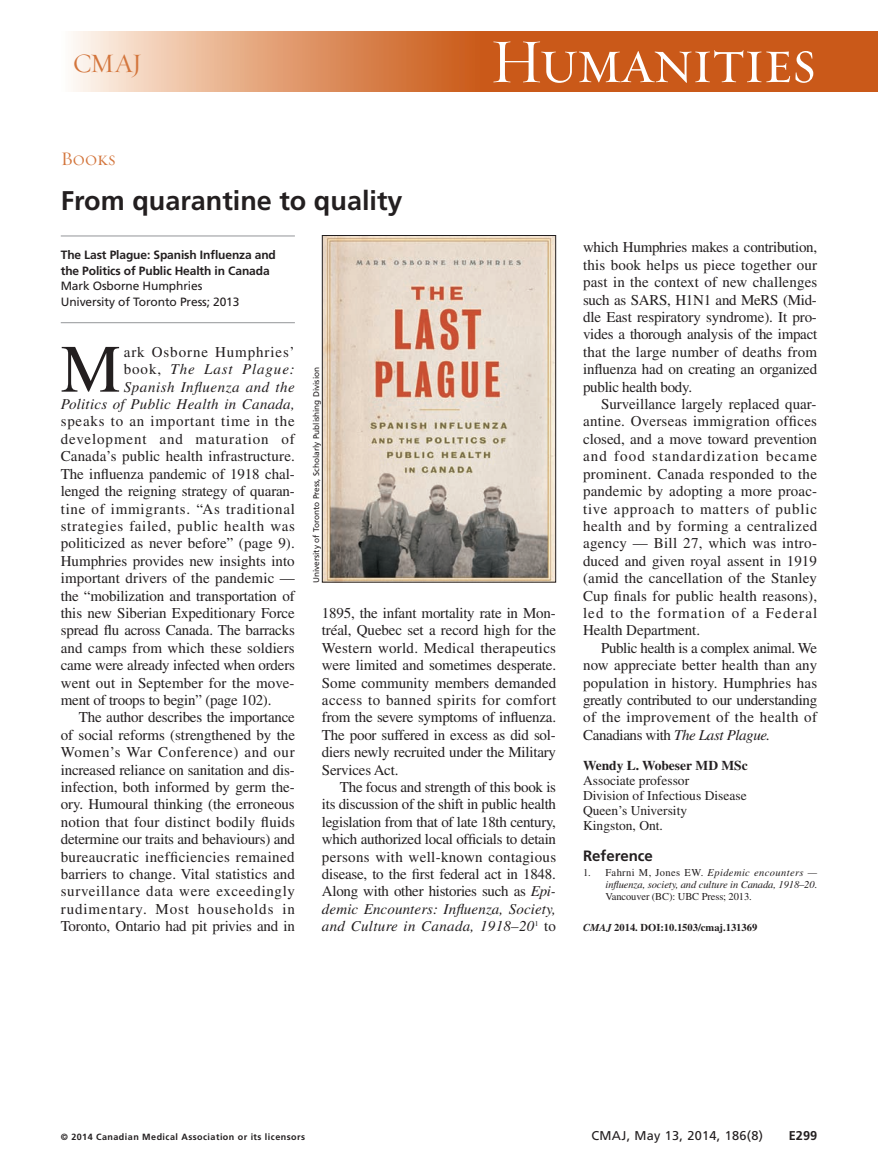
<style>
.page{position:relative;width:878px;height:1175px;background:#fff}
.page>*{position:absolute;margin:0;border:0;box-sizing:border-box;transform-origin:0 0}
.t1{font:67.5px "Times LT Std";color:#231f20}
.t2{font:63px "Requiem Display HTF Small Caps";letter-spacing:-.03em;color:#fff}
.t3{font:700 27px "Frutiger LT Std";color:#231f20}
.t4{font:27px "Requiem Display HTF Roman";color:#d3753c}
.t5{font:19.5px "Requiem Display HTF Small Caps";letter-spacing:.005em;color:#d3753c}
.t6{font:15px/17.4px "Times LT Std";letter-spacing:-.015em;color:#231f20;text-align:justify}
.t7{font:italic 15px/17.4px "Times LT Std";letter-spacing:.04em;color:#231f20;text-align:right}
.t8{font:700 15px "Frutiger LT Std";color:#231f20}
.t9{font:13.5px/15px "Times LT Std";color:#231f20}
.t10{font:700 13.5px "Times LT Std";color:#231f20}
.t11{font:12.75px "Frutiger LT Std";letter-spacing:.025em;color:#231f20}
.t12{font:700 12.75px "Frutiger LT Std";color:#231f20}
.t13{font:700 12px/15.8px "Frutiger LT Std";letter-spacing:-.01em;color:#231f20}
.t14{font:12px/15.8px "Frutiger LT Std";letter-spacing:-.01em;color:#231f20}
.t15{font:italic 10.5px/12px "Times LT Std";letter-spacing:-.01em;color:#231f20;text-align:justify}
.t16{font:700 10.5px "Times LT Std";color:#231f20}
.t17{font:700 9px "Frutiger LT Std";letter-spacing:.05em;color:#231f20}
.t18{font:8.25px "Frutiger LT Std";color:#231f20}
.s1{font-style:normal}
.s2{font-style:italic}
</style>
<div class="page">
<hr style="left:61px;top:236px;width:234px;height:1px;background:#939598">
<hr style="left:61px;top:322px;width:234px;height:1px;background:#939598">
<div style="left:458px;top:32px;width:420px;height:60px;background:#ca5919"></div>
<div style="left:61px;top:32px;width:419px;height:60px;background:linear-gradient(to right,#fef6ed,#c95510)"></div>
<img style="left:324px;top:237px;width:230px;height:343px">
<div style="left:322px;top:235px;width:234px;height:347px;border:1px solid #231f20"></div>
<h3 class="t4" style="left:73px;top:47px;width:71px">CMAJ</h3>
<h3 class="t5" style="left:61px;top:147px;width:56px">Books</h3>
<h3 class="t3" style="left:61px;top:190px;width:343px">From quarantine to quality</h3>
<h2 class="t2" style="left:490px;top:23px;width:328px">Humanities</h2>
<p class="t13" style="left:61px;top:248px;width:217px">The Last Plague: Spanish Influenza and the Politics of Public Health in Canada</p>
<p class="t14" style="left:61px;top:279px;width:180px">Mark Osborne Humphries<br>University of Toronto Press; 2013</p>
<h1 class="t1" style="left:61px;top:345px;width:62px">M</h1>
<p class="t7" style="left:61px;top:344px;width:236px"><span class="s1">ark Osborne Humphries’<br>book,</span> The Last Plague:<br>Spanish Influenza and the<br>Politics of Public Health in Canada,</p>
<p class="t6" style="left:61px;top:414px;width:236px">speaks to an important time in the development and maturation of Canada’s public health infrastructure.<br>The influenza pandemic of 1918 chal&shy;lenged the reigning strategy of quaran&shy;tine of immigrants. “As traditional strategies failed, public health was politicized as never before” (page 9).<br>Humphries provides new insights into important drivers of the pandemic — the “mobilization and transportation of this new Siberian Expeditionary Force spread flu across Canada. The barracks and camps from which these soldiers came were already infected when orders went out in September for the move&shy;ment of troops to begin” (page 102).</p>
<p class="t6" style="left:61px;top:710px;width:236px;text-indent:18px">The author describes the importance of social reforms (strengthened by the Women’s War Conference) and our increased reliance on sanitation and dis&shy;infection, both informed by germ the&shy;ory. Humoural thinking (the erroneous notion that four distinct bodily fluids determine our traits and behaviours) and bureaucratic inefficiencies remained barriers to change. Vital statistics and surveillance data were exceedingly rudimentary. Most households in Toronto, Ontario had pit privies and in</p>
<p class="t18" style="left:313px;top:583px;width:218px;rotate:-90deg">University of Toronto Press, Scholarly Publishing Division</p>
<p class="t6" style="left:322px;top:606px;width:236px">1895, the infant mortality rate in Mon&shy;tréal, Quebec set a record high for the Western world. Medical therapeutics were limited and sometimes desperate.<br>Some community members demanded access to banned spirits for comfort from the severe symptoms of influenza.<br>The poor suffered in excess as did sol&shy;diers newly recruited under the Military Services Act.</p>
<p class="t6" style="left:322px;top:780px;width:236px;text-indent:18px">The focus and strength of this book is its discussion of the shift in public health legislation from that of late 18th century, which authorized local officials to detain persons with well-known contagious disease, to the first federal act in 1848.<br>Along with other histories such as <span class="s2">Epi&shy;demic Encounters: Influenza, Society, and Culture in Canada, 1918–20</span><sup>1</sup> to</p>
<p class="t6" style="left:583px;top:240px;width:236px">which Humphries makes a contribution, this book helps us piece together our past in the context of new challenges such as SARS, H1N1 and MeRS (Mid&shy;dle East respiratory syndrome). It pro&shy;vides a thorough analysis of the impact that the large number of deaths from influenza had on creating an organized public health body.</p>
<p class="t6" style="left:583px;top:397px;width:236px;text-indent:18px">Surveillance largely replaced quar&shy;antine. Overseas immigration offices closed, and a move toward prevention and food standardization became prominent. Canada responded to the pandemic by adopting a more proac&shy;tive approach to matters of public health and by forming a centralized agency — Bill 27, which was intro&shy;duced and given royal assent in 1919 (amid the cancellation of the Stanley Cup finals for public health reasons), led to the formation of a Federal Health Department.</p>
<p class="t6" style="left:583px;top:640px;width:236px;text-indent:18px">Public health is a complex animal. We now appreciate better health than any population in history. Humphries has greatly contributed to our understanding of the improvement of the health of Canadians with <span class="s2">The Last Plague.</span></p>
<p class="t10" style="left:583px;top:760px;width:166px">Wendy L. Wobeser MD MSc</p>
<p class="t9" style="left:583px;top:774px;width:165px">Associate professor<br>Division of Infectious Disease<br>Queen’s University<br>Kingston, Ont.</p>
<p class="t8" style="left:583px;top:850px;width:71px">Reference</p>
<p class="t15" style="left:605px;top:868px;width:213px;text-indent:-23px"><span class="s1">1. Fahrni M, Jones EW.</span> Epidemic encounters — influenza, society, and culture in Canada, 1918–20<span class="s1">.<br>Vancouver (BC): UBC Press; 2013.</span></p>
<p class="t16" style="left:583px;top:924px;width:176px"><span class="s2">CMAJ</span> 2014. DOI:10.1503/cmaj.131369</p>
<p class="t17" style="left:61px;top:1132px;width:246px">© 2014 Canadian Medical Association or its licensors</p>
<p class="t11" style="left:591px;top:1130px;width:173px">CMAJ, May 13, 2014, 186(8)</p>
<p class="t12" style="left:788px;top:1130px;width:30px">E299</p>
</div>
